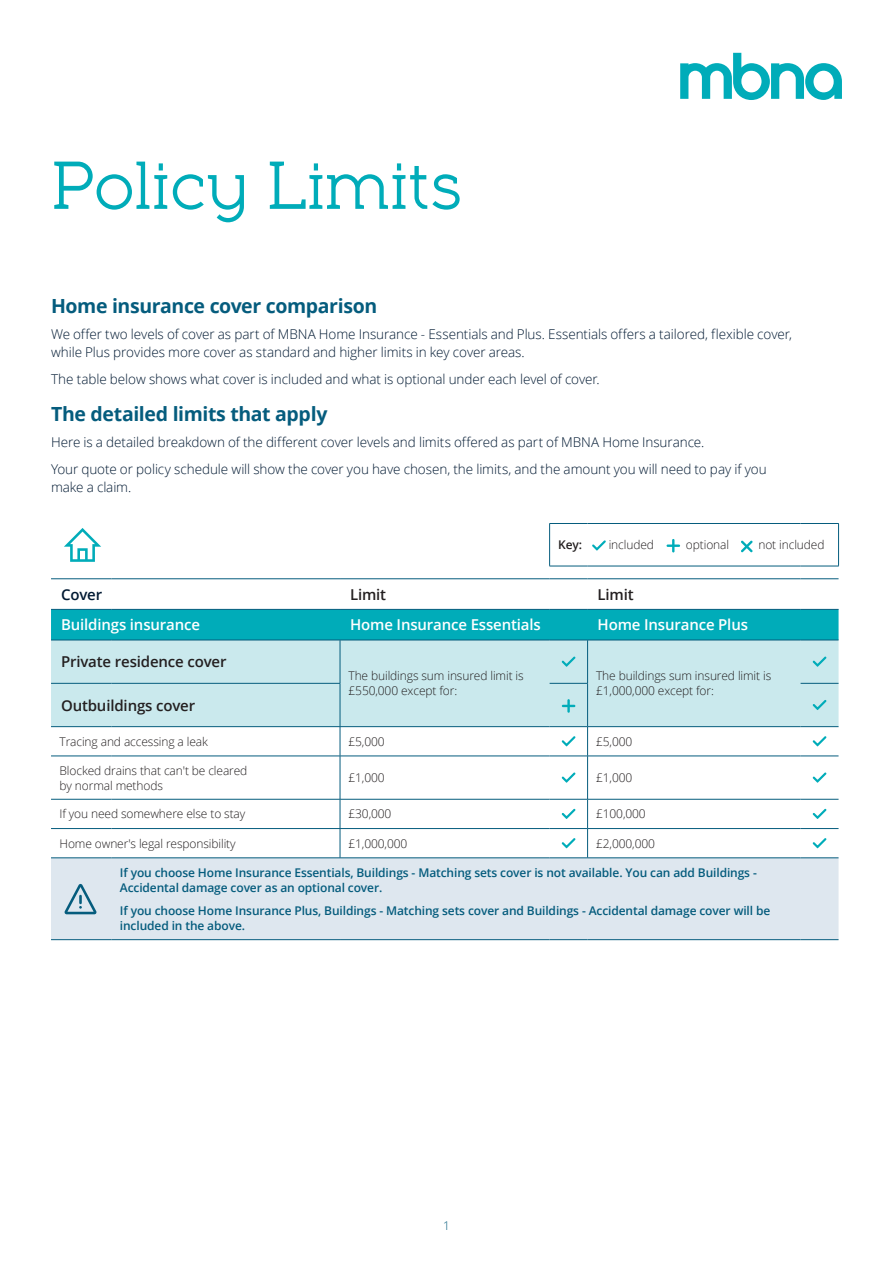
<style>
.page{position:relative;width:893px;height:1263px;background:#fff}
.page>*{position:absolute;margin:0;border:0;box-sizing:border-box;transform-origin:0 0}
.t1{font:67.5px "Full Slab LC 50";color:#00acb9}
.t2{font:700 19.5px "Open Sans";letter-spacing:-.02em;color:#055c7d}
.t3{font:600 15px "Open Sans";letter-spacing:-.01em;color:#fff}
.t4{font:600 15px "Open Sans";letter-spacing:-.01em;color:#231f20}
.t5{font:600 15px "Open Sans";letter-spacing:-.01em;color:#001932}
.t6{font:300 13.5px/18px "Open Sans";letter-spacing:-.005em;color:#001932}
.t7{font:300 12px/15px "Open Sans";letter-spacing:-.01em;color:#231f20}
.t8{font:600 12px/15px "Open Sans";letter-spacing:-.01em;color:#055c7d}
.t9{font:600 12px "Open Sans";color:#231f20}
.t10{font:300 12px "Open Sans";color:#055c7d}
</style>
<div class="page">
<svg style="left:680px;top:53px;width:162px;height:47px"></svg>
<svg style="left:51px;top:524px;width:787px;height:333px"></svg>
<div style="left:51px;top:610px;width:787px;height:30px;background:#00acb9"></div>
<div style="left:51px;top:641px;width:787px;height:85px;background:#cae9ed"></div>
<div style="left:51px;top:858px;width:787px;height:81px;background:#dee7ef"></div>
<hr style="left:340px;top:640px;width:1px;height:43px;background:#055c7d">
<svg style="left:340px;top:727px;width:1px;height:29px"></svg>
<svg style="left:587px;top:727px;width:1px;height:29px"></svg>
<hr style="left:340px;top:756px;width:1px;height:43px;background:#055c7d">
<hr style="left:587px;top:756px;width:1px;height:43px;background:#055c7d">
<svg style="left:340px;top:800px;width:1px;height:57px"></svg>
<svg style="left:587px;top:800px;width:1px;height:57px"></svg>
<hr style="left:587px;top:640px;width:1px;height:43px;background:#055c7d">
<hr style="left:549px;top:523px;width:39px;height:1px;background:#055c7d">
<hr style="left:549px;top:524px;width:1px;height:42px;background:#055c7d">
<hr style="left:588px;top:523px;width:213px;height:1px;background:#055c7d">
<hr style="left:801px;top:523px;width:38px;height:1px;background:#055c7d">
<hr style="left:838px;top:524px;width:1px;height:42px;background:#055c7d">
<hr style="left:549px;top:566px;width:39px;height:1px;background:#055c7d">
<hr style="left:588px;top:566px;width:213px;height:1px;background:#055c7d">
<hr style="left:801px;top:566px;width:38px;height:1px;background:#055c7d">
<hr style="left:340px;top:683px;width:1px;height:43px;background:#055c7d">
<hr style="left:587px;top:683px;width:1px;height:43px;background:#055c7d">
<hr style="left:340px;top:610px;width:1px;height:30px;background:#00acb9">
<hr style="left:587px;top:610px;width:1px;height:30px;background:#00acb9">
<hr style="left:51px;top:578px;width:60px;height:1px;background:#055c7d">
<hr style="left:111px;top:578px;width:229px;height:1px;background:#055c7d">
<hr style="left:340px;top:578px;width:210px;height:1px;background:#055c7d">
<hr style="left:550px;top:578px;width:38px;height:1px;background:#055c7d">
<hr style="left:588px;top:578px;width:213px;height:1px;background:#055c7d">
<hr style="left:801px;top:578px;width:37px;height:1px;background:#055c7d">
<hr style="left:51px;top:609px;width:60px;height:1px;background:#055c7d">
<hr style="left:111px;top:609px;width:229px;height:1px;background:#055c7d">
<hr style="left:340px;top:609px;width:210px;height:1px;background:#055c7d">
<hr style="left:550px;top:609px;width:38px;height:1px;background:#055c7d">
<hr style="left:588px;top:609px;width:213px;height:1px;background:#055c7d">
<hr style="left:801px;top:609px;width:37px;height:1px;background:#055c7d">
<hr style="left:51px;top:640px;width:60px;height:1px;background:#055c7d">
<hr style="left:111px;top:640px;width:229px;height:1px;background:#055c7d">
<hr style="left:340px;top:640px;width:210px;height:1px;background:#055c7d">
<hr style="left:550px;top:640px;width:38px;height:1px;background:#055c7d">
<hr style="left:588px;top:640px;width:213px;height:1px;background:#055c7d">
<hr style="left:801px;top:640px;width:37px;height:1px;background:#055c7d">
<hr style="left:51px;top:683px;width:60px;height:1px;background:#055c7d">
<hr style="left:111px;top:683px;width:229px;height:1px;background:#055c7d">
<hr style="left:550px;top:683px;width:38px;height:1px;background:#055c7d">
<hr style="left:801px;top:683px;width:37px;height:1px;background:#055c7d">
<hr style="left:51px;top:726px;width:60px;height:1px;background:#055c7d">
<hr style="left:111px;top:726px;width:229px;height:1px;background:#055c7d">
<hr style="left:340px;top:726px;width:210px;height:1px;background:#055c7d">
<hr style="left:550px;top:726px;width:38px;height:1px;background:#055c7d">
<hr style="left:588px;top:726px;width:213px;height:1px;background:#055c7d">
<hr style="left:801px;top:726px;width:37px;height:1px;background:#055c7d">
<hr style="left:51px;top:756px;width:60px;height:1px;background:#055c7d">
<hr style="left:111px;top:756px;width:229px;height:1px;background:#055c7d">
<hr style="left:340px;top:756px;width:210px;height:1px;background:#055c7d">
<hr style="left:550px;top:756px;width:38px;height:1px;background:#055c7d">
<hr style="left:588px;top:756px;width:213px;height:1px;background:#055c7d">
<hr style="left:801px;top:756px;width:37px;height:1px;background:#055c7d">
<hr style="left:51px;top:799px;width:60px;height:1px;background:#055c7d">
<hr style="left:111px;top:799px;width:229px;height:1px;background:#055c7d">
<hr style="left:340px;top:799px;width:210px;height:1px;background:#055c7d">
<hr style="left:550px;top:799px;width:38px;height:1px;background:#055c7d">
<hr style="left:588px;top:799px;width:213px;height:1px;background:#055c7d">
<hr style="left:801px;top:799px;width:37px;height:1px;background:#055c7d">
<hr style="left:51px;top:828px;width:60px;height:1px;background:#055c7d">
<hr style="left:111px;top:828px;width:229px;height:1px;background:#055c7d">
<hr style="left:340px;top:828px;width:210px;height:1px;background:#055c7d">
<hr style="left:550px;top:828px;width:38px;height:1px;background:#055c7d">
<hr style="left:588px;top:828px;width:213px;height:1px;background:#055c7d">
<hr style="left:801px;top:828px;width:37px;height:1px;background:#055c7d">
<hr style="left:51px;top:857px;width:60px;height:1px;background:#055c7d">
<hr style="left:111px;top:857px;width:229px;height:1px;background:#055c7d">
<hr style="left:340px;top:857px;width:210px;height:1px;background:#055c7d">
<hr style="left:550px;top:857px;width:38px;height:1px;background:#055c7d">
<hr style="left:588px;top:857px;width:213px;height:1px;background:#055c7d">
<hr style="left:801px;top:857px;width:37px;height:1px;background:#055c7d">
<hr style="left:51px;top:939px;width:60px;height:1px;background:#055c7d">
<hr style="left:111px;top:939px;width:229px;height:1px;background:#055c7d">
<hr style="left:340px;top:939px;width:210px;height:1px;background:#055c7d">
<hr style="left:550px;top:939px;width:38px;height:1px;background:#055c7d">
<hr style="left:588px;top:939px;width:213px;height:1px;background:#055c7d">
<hr style="left:801px;top:939px;width:37px;height:1px;background:#055c7d">
<svg style="left:64px;top:528px;width:37px;height:34px"></svg>
<svg style="left:592px;top:540px;width:14px;height:11px"></svg>
<svg style="left:666px;top:539px;width:14px;height:13px"></svg>
<svg style="left:741px;top:540px;width:12px;height:12px"></svg>
<svg style="left:562px;top:656px;width:14px;height:11px"></svg>
<svg style="left:813px;top:656px;width:13px;height:11px"></svg>
<svg style="left:562px;top:699px;width:13px;height:14px"></svg>
<svg style="left:813px;top:700px;width:13px;height:10px"></svg>
<svg style="left:562px;top:736px;width:14px;height:10px"></svg>
<svg style="left:813px;top:736px;width:13px;height:10px"></svg>
<svg style="left:562px;top:772px;width:14px;height:11px"></svg>
<svg style="left:813px;top:772px;width:13px;height:11px"></svg>
<svg style="left:562px;top:809px;width:14px;height:10px"></svg>
<svg style="left:813px;top:809px;width:13px;height:10px"></svg>
<svg style="left:562px;top:838px;width:14px;height:10px"></svg>
<svg style="left:813px;top:838px;width:13px;height:10px"></svg>
<svg style="left:64px;top:884px;width:33px;height:30px"></svg>
<h1 class="t1" style="left:51px;top:147px;width:413px">Policy Limits</h1>
<h2 class="t2" style="left:51px;top:292px;width:328px">Home insurance cover comparison</h2>
<p class="t6" style="left:51px;top:325px;width:742px">We offer two levels of cover as part of MBNA Home Insurance - Essentials and Plus. Essentials offers a tailored, flexible cover, while Plus provides more cover as standard and higher limits in key cover areas.</p>
<p class="t6" style="left:51px;top:369px;width:550px">The table below shows what cover is included and what is optional under each level of cover.</p>
<h2 class="t2" style="left:51px;top:400px;width:278px">The detailed limits that apply</h2>
<p class="t6" style="left:51px;top:429px;width:717px;line-height:26.5px">Here is a detailed breakdown of the different cover levels and limits offered as part of MBNA Home Insurance.<br>Your quote or policy schedule will show the cover you have chosen, the limits, and the amount you will need to pay if you</p>
<p class="t6" style="left:51px;top:478px;width:82px">make a claim.</p>
<p class="t9" style="left:558px;top:536px;width:25px">Key:</p>
<p class="t7" style="left:609px;top:537px;width:47px">included</p>
<p class="t7" style="left:686px;top:537px;width:45px">optional</p>
<p class="t7" style="left:758px;top:537px;width:68px">not included</p>
<p class="t5" style="left:61px;top:584px;width:43px">Cover</p>
<p class="t4" style="left:350px;top:584px;width:38px">Limit</p>
<p class="t4" style="left:598px;top:584px;width:38px">Limit</p>
<p class="t3" style="left:61px;top:615px;width:140px">Buildings insurance</p>
<p class="t3" style="left:350px;top:615px;width:192px">Home Insurance Essentials</p>
<p class="t3" style="left:598px;top:615px;width:152px">Home Insurance Plus</p>
<p class="t4" style="left:61px;top:652px;width:167px">Private residence cover</p>
<p class="t7" style="left:349px;top:668px;width:177px">The buildings sum insured limit is £550,000 except for:</p>
<p class="t7" style="left:596px;top:668px;width:177px">The buildings sum insured limit is £1,000,000 except for:</p>
<p class="t4" style="left:61px;top:695px;width:136px">Outbuildings cover</p>
<p class="t7" style="left:60px;top:734px;width:150px">Tracing and accessing a leak</p>
<p class="t7" style="left:348px;top:734px;width:38px">£5,000</p>
<p class="t7" style="left:596px;top:734px;width:38px">£5,000</p>
<p class="t7" style="left:60px;top:762px;width:189px">Blocked drains that can't be cleared by normal methods</p>
<p class="t7" style="left:348px;top:770px;width:38px">£1,000</p>
<p class="t7" style="left:596px;top:770px;width:38px">£1,000</p>
<p class="t7" style="left:60px;top:806px;width:187px">If you need somewhere else to stay</p>
<p class="t7" style="left:348px;top:806px;width:44px">£30,000</p>
<p class="t7" style="left:596px;top:806px;width:51px">£100,000</p>
<p class="t7" style="left:60px;top:836px;width:178px">Home owner's legal responsibility</p>
<p class="t7" style="left:348px;top:836px;width:60px">£1,000,000</p>
<p class="t7" style="left:596px;top:836px;width:60px">£2,000,000</p>
<p class="t8" style="left:120px;top:864px;width:638px">If you choose Home Insurance Essentials, Buildings - Matching sets cover is not available. You can add Buildings -<br>Accidental damage cover as an optional cover.</p>
<p class="t8" style="left:120px;top:903px;width:652px">If you choose Home Insurance Plus, Buildings - Matching sets cover and Buildings - Accidental damage cover will be included in the above.</p>
<p class="t10" style="left:443px;top:1217px;width:8px">1</p>
</div>
